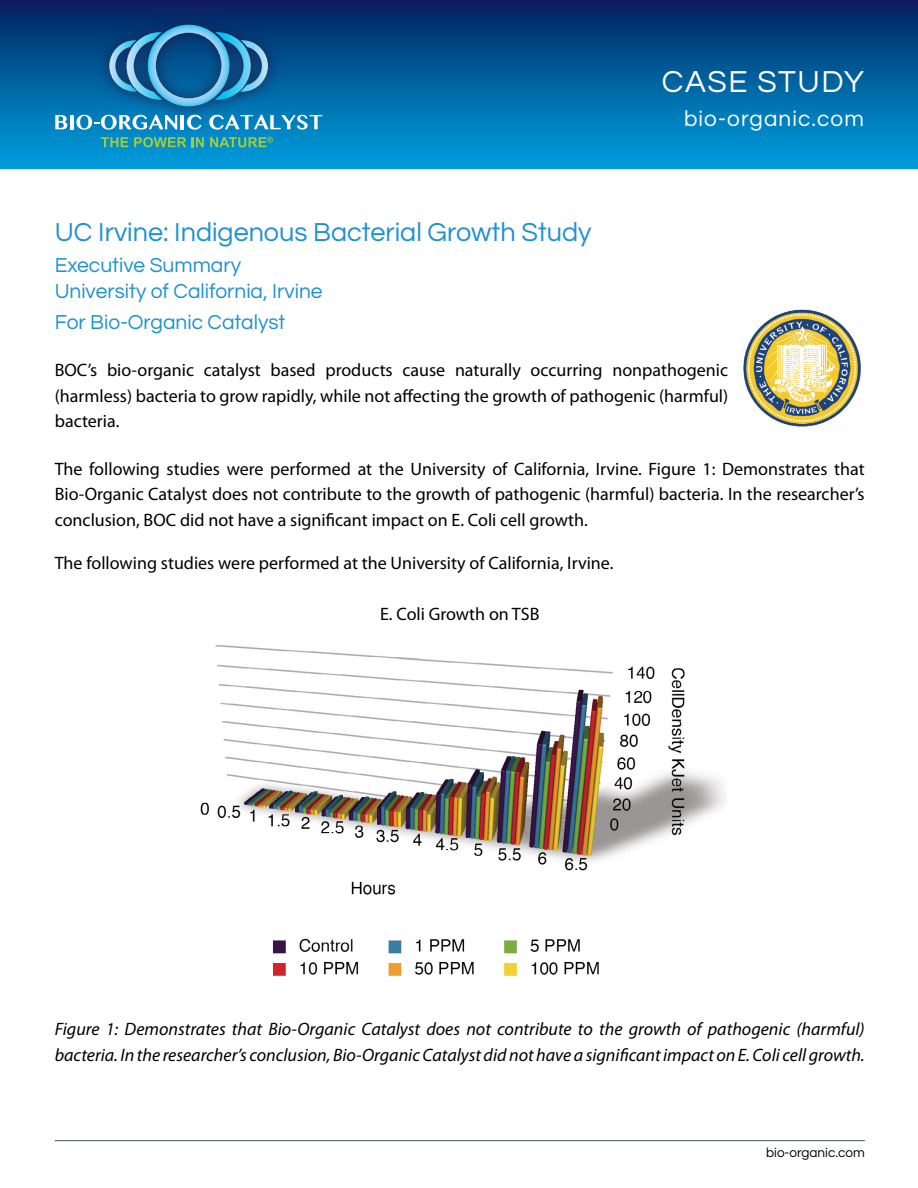
<style>
.page{position:relative;width:918px;height:1188px;background:#fff}
.page>*{position:absolute;margin:0;border:0;box-sizing:border-box;transform-origin:0 0}
.t1{font:31.5px "Questrial";letter-spacing:.05em;color:#fff}
.t2{font:27px "Questrial";color:#2091d0}
.t3{font:22.5px "Questrial";letter-spacing:.05em;color:#fff}
.t4{font:21px/25.5px "Questrial";color:#2091d0}
.t5{font:18px/25.5px "Myriad Pro";color:#000;text-align:justify}
.t6{font:italic 18px/25.5px "Myriad Pro";color:#000}
.t7{font:13.5px "Questrial";color:#000}
</style>
<div class="page">
<div style="left:0;top:0;width:918px;height:169px;background:linear-gradient(to bottom,#042161,#00a2e0)"></div>
<svg style="left:101px;top:137px;width:27px;height:10px"></svg>
<svg style="left:134px;top:137px;width:70px;height:10px"></svg>
<svg style="left:210px;top:137px;width:63px;height:10px"></svg>
<img style="left:90px;top:10px;width:197px;height:115px">
<svg style="left:55px;top:115px;width:12px;height:14px"></svg>
<hr style="left:70px;top:115px;width:4px;height:14px;background:#fff">
<svg style="left:76px;top:115px;width:101px;height:15px"></svg>
<hr style="left:181px;top:115px;width:3px;height:14px;background:#fff">
<svg style="left:187px;top:115px;width:15px;height:15px"></svg>
<svg style="left:209px;top:115px;width:113px;height:15px"></svg>
<svg style="left:109px;top:25px;width:159px;height:81px;background:#2772a5"></svg>
<hr style="left:55px;top:1140px;width:810px;height:1px;background:#48525a">
<img style="left:200px;top:645px;width:526px;height:331px">
<img style="left:743px;top:309px;width:118px;height:118px">
<h1 class="t1" style="left:662px;top:66px;width:204px">CASE STUDY</h1>
<p class="t3" style="left:684px;top:108px;width:181px">bio-organic.com</p>
<h2 class="t2" style="left:55px;top:219px;width:538px">UC Irvine: Indigenous Bacterial Growth Study</h2>
<p class="t4" style="left:55px;top:253px;width:269px">Executive Summary<br>University of California, Irvine</p>
<p class="t4" style="left:55px;top:310px;width:232px">For Bio-Organic Catalyst</p>
<p class="t5" style="left:55px;top:357px;width:675px">BOC’s bio-organic catalyst based products cause naturally occurring nonpathogenic (harmless) bacteria to grow rapidly, while not affecting the growth of pathogenic (harmful) bacteria.</p>
<p class="t5" style="left:55px;top:455px;width:811px">The following studies were performed at the University of California, Irvine. Figure 1: Demonstrates that Bio-Organic Catalyst does not contribute to the growth of pathogenic (harmful) bacteria. In the researcher’s conclusion, BOC did not have a significant impact on E. Coli cell growth.</p>
<p class="t5" style="left:55px;top:550px;width:560px">The following studies were performed at the University of California, Irvine.</p>
<p class="t5" style="left:380px;top:601px;width:161px">E. Coli Growth on TSB</p>
<p class="t6" style="left:55px;top:1016px;width:811px">Figure 1: Demonstrates that Bio-Organic Catalyst does not contribute to the growth of pathogenic (harmful) bacteria. In the researcher’s conclusion, Bio-Organic Catalyst did not have a significant impact on E. Coli cell growth.</p>
<p class="t7" style="left:766px;top:1146px;width:100px">bio-organic.com</p>
</div>
